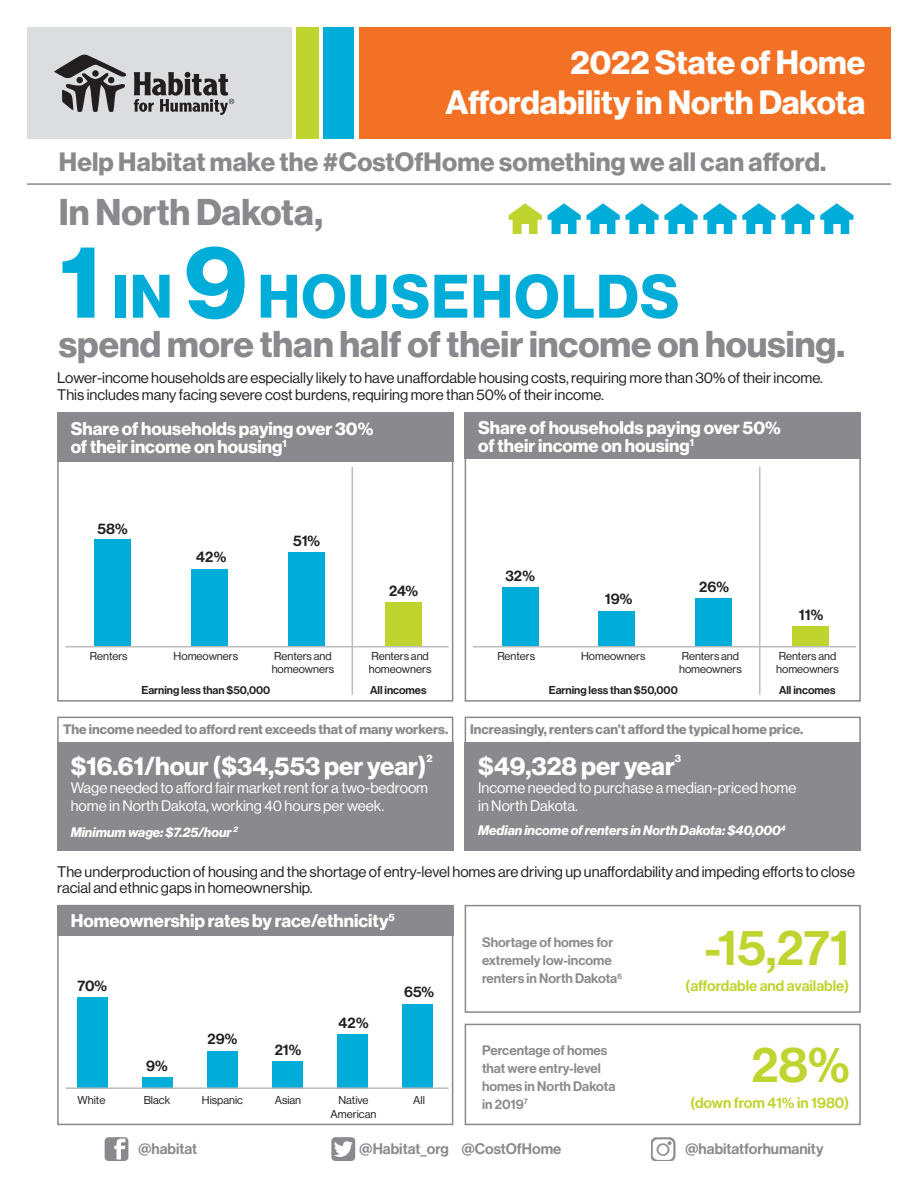
<style>
.page{position:relative;width:918px;height:1188px;background:#fff}
.page>*{position:absolute;margin:0;border:0;box-sizing:border-box;transform-origin:0 0}
.t1{font:245.25px "Chartwell Bars Vertical";color:#00acd8;scale:1.96 1}
.t2{font:174.15px "Chartwell Bars Vertical";color:#00acd8;scale:2.29 1}
.t3{font:60px "N Haas Grotesk DS Pro 75 Bd";letter-spacing:.025em;color:#00acd8}
.Box_1_Copy{font:49.5px "N Haas Grotesk DS Pro 65 Md";color:#c0d42f}
.State_text_in_gray{font:36.45px "N Haas Grotesk DS Pro 75 Bd";color:#8a8a8e}
.Top_Header_in_White{font:33px/39.6px "N Haas Grotesk DS Pro 75 Bd";color:#fff;text-align:right}
.t4{font:25.95px "N Haas Grotesk DS Pro 75 Bd";letter-spacing:.005em;color:#8a8a8e}
.Box_1_Header{font:25.5px "N Haas Grotesk DS Pro 75 Bd";color:#fff}
.Paragraph_Style_2{font:18px/18.6px "N Haas Grotesk DS Pro 75 Bd";color:#fff}
.t5{font:15px/16.5px "N Haas Grotesk DS Pro 55 Rg";color:#231f20}
.Box_1_Copy-2{font:15px/18px "N Haas Grotesk DS Pro 55 Rg";color:#fff}
.t6{font:15px "N Haas Grotesk DS Pro 65 Md";color:#8a8a8e}
.Box_1_Copy-3{font:15px "N Haas Grotesk DS Pro 65 Md";color:#c0d42f}
.t7{font:15px "N Haas Grotesk DS Pro 65 Md";color:#231f20}
.Box_1_Copy-4{font:13.5px/18px "N Haas Grotesk DS Pro 65 Md";color:#8a8a8e}
.t8{font:13.5px "N Haas Grotesk DS Pro 75 Bd";color:#8a8a8e}
.Box_1_Italic{font:13.5px "N Haas Grotesk DS Pro 76 Bd It";color:#fff}
.t9{font:11.25px/13.5px "N Haas Grotesk DS Pro 55 Rg";color:#231f20}
.t10{font:11.25px "N Haas Grotesk DS Pro 65 Md";color:#231f20}
.Box_1_Header-2{font:10.5px "N Haas Grotesk DS Pro 75 Bd";color:#fff}
.s1{font-size:97.5px}
.s2{color:#c0d42f}
</style>
<div class="page">
<div style="left:359px;top:27px;width:532px;height:112px;background:#f37124"></div>
<div style="left:324px;top:27px;width:30px;height:112px;background:#00acd8"></div>
<div style="left:296px;top:27px;width:23px;height:112px;background:#c0d42f"></div>
<div style="left:27px;top:27px;width:264px;height:112px;background:#dbddde"></div>
<svg style="left:54px;top:55px;width:73px;height:57px"></svg>
<svg style="left:134px;top:72px;width:100px;height:43px"></svg>
<svg style="left:105px;top:1137px;width:23px;height:24px"></svg>
<svg style="left:331px;top:1137px;width:24px;height:24px"></svg>
<img style="left:651px;top:1137px;width:24px;height:24px">
<div style="left:465px;top:717px;width:396px;height:133px;border:2px solid #8a8a8e"></div>
<div style="left:57px;top:717px;width:396px;height:133px;border:2px solid #8a8a8e"></div>
<div style="left:465px;top:1024px;width:396px;height:101px;border:2px solid #8a8a8e"></div>
<div style="left:465px;top:905px;width:396px;height:108px;border:2px solid #8a8a8e"></div>
<hr style="left:27px;top:183px;width:864px;height:2px;background:#8a8a8e">
<svg style="left:57px;top:904px;width:397px;height:222px"></svg>
<hr style="left:66px;top:1087px;width:383px;height:2px;background:#bdbcbd">
<div style="left:57px;top:905px;width:396px;height:31px;background:#8a8a8e"></div>
<hr style="left:759px;top:467px;width:1px;height:228px;background:#bdbcbd">
<div style="left:465px;top:429px;width:396px;height:273px;border:2px solid #8a8a8e"></div>
<div style="left:465px;top:413px;width:396px;height:46px;background:#8a8a8e"></div>
<hr style="left:473px;top:646px;width:383px;height:1px;background:#bdbcbd">
<hr style="left:352px;top:467px;width:1px;height:228px;background:#bdbcbd">
<div style="left:57px;top:429px;width:396px;height:273px;border:2px solid #8a8a8e"></div>
<div style="left:57px;top:413px;width:396px;height:49px;background:#8a8a8e"></div>
<hr style="left:66px;top:646px;width:383px;height:1px;background:#bdbcbd">
<div style="left:465px;top:742px;width:396px;height:108px;background:#8a8a8e"></div>
<div style="left:57px;top:742px;width:396px;height:108px;background:#8a8a8e"></div>
<svg style="left:509px;top:203px;width:33px;height:31px"></svg>
<svg style="left:587px;top:203px;width:267px;height:31px"></svg>
<svg style="left:548px;top:203px;width:33px;height:31px"></svg>
<p class="Top_Header_in_White" style="left:446px;top:44px;width:421px">2022 State of Home<br>Affordability in North Dakota</p>
<h3 class="t4" style="left:59px;top:147px;width:769px">Help Habitat make the #CostOfHome something we all can afford.</h3>
<p class="State_text_in_gray" style="left:59px;top:191px;width:266px">In North Dakota,</p>
<p class="t3" style="left:60px;top:262px;width:621px"><span class="s1">1</span> IN <span class="s1">9</span> HOUSEHOLDS</p>
<p class="State_text_in_gray" style="left:59px;top:323px;width:788px">spend more than half of their income on housing.</p>
<p class="t5" style="left:57px;top:370px;width:767px">Lower-income households are especially likely to have unaffordable housing costs, requiring more than 30% of their income.<br>This includes many facing severe cost burdens, requiring more than 50% of their income.</p>
<p class="Paragraph_Style_2" style="left:71px;top:419px;width:304px">Share of households paying over 30% of their income on housing<sup>1</sup></p>
<p class="Paragraph_Style_2" style="left:478px;top:418px;width:304px">Share of households paying over 50% of their income on housing<sup>1</sup></p>
<p class="t7" style="left:98px;top:520px;width:32px">58%</p>
<p class="t7" style="left:293px;top:532px;width:28px">51%</p>
<p class="t1" style="left:69px;top:411px;width:402px">58+42+51+<span class="s2">24</span>32+19+26+<span class="s2">11</span></p>
<p class="t7" style="left:196px;top:549px;width:31px">42%</p>
<p class="t7" style="left:505px;top:567px;width:31px">32%</p>
<p class="t7" style="left:699px;top:578px;width:31px">26%</p>
<p class="t7" style="left:389px;top:582px;width:31px">24%</p>
<p class="t7" style="left:605px;top:590px;width:29px">19%</p>
<p class="t7" style="left:799px;top:606px;width:26px">11%</p>
<p class="t9" style="left:90px;top:649px;width:39px">Renters</p>
<p class="t9" style="left:174px;top:649px;width:66px">Homeowners</p>
<p class="t9" style="left:272px;top:649px;width:64px">Renters and homeowners</p>
<p class="t9" style="left:369px;top:649px;width:64px">Renters and homeowners</p>
<p class="t10" style="left:141px;top:684px;width:131px">Earning less than $50,000</p>
<p class="t10" style="left:370px;top:684px;width:58px">All incomes</p>
<p class="t9" style="left:497px;top:649px;width:39px">Renters</p>
<p class="t9" style="left:581px;top:649px;width:66px">Homeowners</p>
<p class="t9" style="left:679px;top:649px;width:64px">Renters and homeowners</p>
<p class="t9" style="left:776px;top:649px;width:64px">Renters and homeowners</p>
<p class="t10" style="left:549px;top:684px;width:131px">Earning less than $50,000</p>
<p class="t10" style="left:779px;top:684px;width:58px">All incomes</p>
<p class="t8" style="left:63px;top:722px;width:387px">The income needed to afford rent exceeds that of many workers.</p>
<p class="t8" style="left:470px;top:722px;width:335px">Increasingly, renters can’t afford the typical home price.</p>
<p class="Box_1_Header" style="left:71px;top:751px;width:357px">$16.61/hour ($34,553 per year)</p>
<p class="Box_1_Header-2" style="left:427px;top:752px;width:8px">2</p>
<p class="Box_1_Copy-2" style="left:71px;top:779px;width:359px">Wage needed to afford fair market rent for a two-bedroom home in North Dakota, working 40 hours per week.</p>
<p class="Box_1_Italic" style="left:71px;top:824px;width:169px">Minimum wage: $7.25/hour <sup>2</sup></p>
<p class="Box_1_Header" style="left:478px;top:751px;width:198px">$49,328 per year</p>
<p class="Box_1_Header-2" style="left:675px;top:752px;width:8px">3</p>
<p class="Box_1_Copy-2" style="left:478px;top:779px;width:320px">Income needed to purchase a median-priced home in North Dakota.</p>
<p class="Box_1_Italic" style="left:478px;top:823px;width:309px">Median income of renters in North Dakota: $40,000<sup>4</sup></p>
<p class="t5" style="left:57px;top:864px;width:799px">The underproduction of housing and the shortage of entry-level homes are driving up unaffordability and impeding efforts to close racial and ethnic gaps in homeownership.</p>
<p class="Paragraph_Style_2" style="left:71px;top:912px;width:326px">Homeownership rates by race/ethnicity<sup>5</sup></p>
<p class="t7" style="left:77px;top:977px;width:31px">70%</p>
<p class="t7" style="left:404px;top:983px;width:31px">65%</p>
<p class="t2" style="left:56px;top:922px;width:175px">70+9+29+21+42+65</p>
<p class="t9" style="left:78px;top:1094px;width:29px">White</p>
<p class="t9" style="left:144px;top:1094px;width:28px">Black</p>
<p class="t9" style="left:202px;top:1094px;width:43px">Hispanic</p>
<p class="t9" style="left:275px;top:1094px;width:28px">Asian</p>
<p class="t9" style="left:331px;top:1094px;width:47px;text-align:center">Native<br>American</p>
<p class="t9" style="left:413px;top:1094px;width:13px">All</p>
<p class="t7" style="left:339px;top:1014px;width:31px">42%</p>
<p class="t7" style="left:208px;top:1030px;width:31px">29%</p>
<p class="t7" style="left:275px;top:1041px;width:28px">21%</p>
<p class="t7" style="left:146px;top:1057px;width:23px">9%</p>
<p class="Box_1_Copy-4" style="left:482px;top:934px;width:141px">Shortage of homes for extremely low-income renters in North Dakota<sup>6</sup></p>
<p class="Box_1_Copy-4" style="left:482px;top:1041px;width:135px">Percentage of homes that were entry-level homes in North Dakota in 2019<sup>7</sup></p>
<p class="Box_1_Copy" style="left:704px;top:919px;width:147px">-15,271</p>
<p class="Box_1_Copy-3" style="left:685px;top:977px;width:166px">(affordable and available)</p>
<p class="Box_1_Copy" style="left:751px;top:1036px;width:100px">28%</p>
<p class="Box_1_Copy-3" style="left:690px;top:1094px;width:161px">(down from 41% in 1980)</p>
<p class="t6" style="left:138px;top:1140px;width:61px">@habitat</p>
<p class="t6" style="left:359px;top:1140px;width:204px">@Habitat_org @CostOfHome</p>
<p class="t6" style="left:685px;top:1140px;width:140px">@habitatforhumanity</p>
</div>
